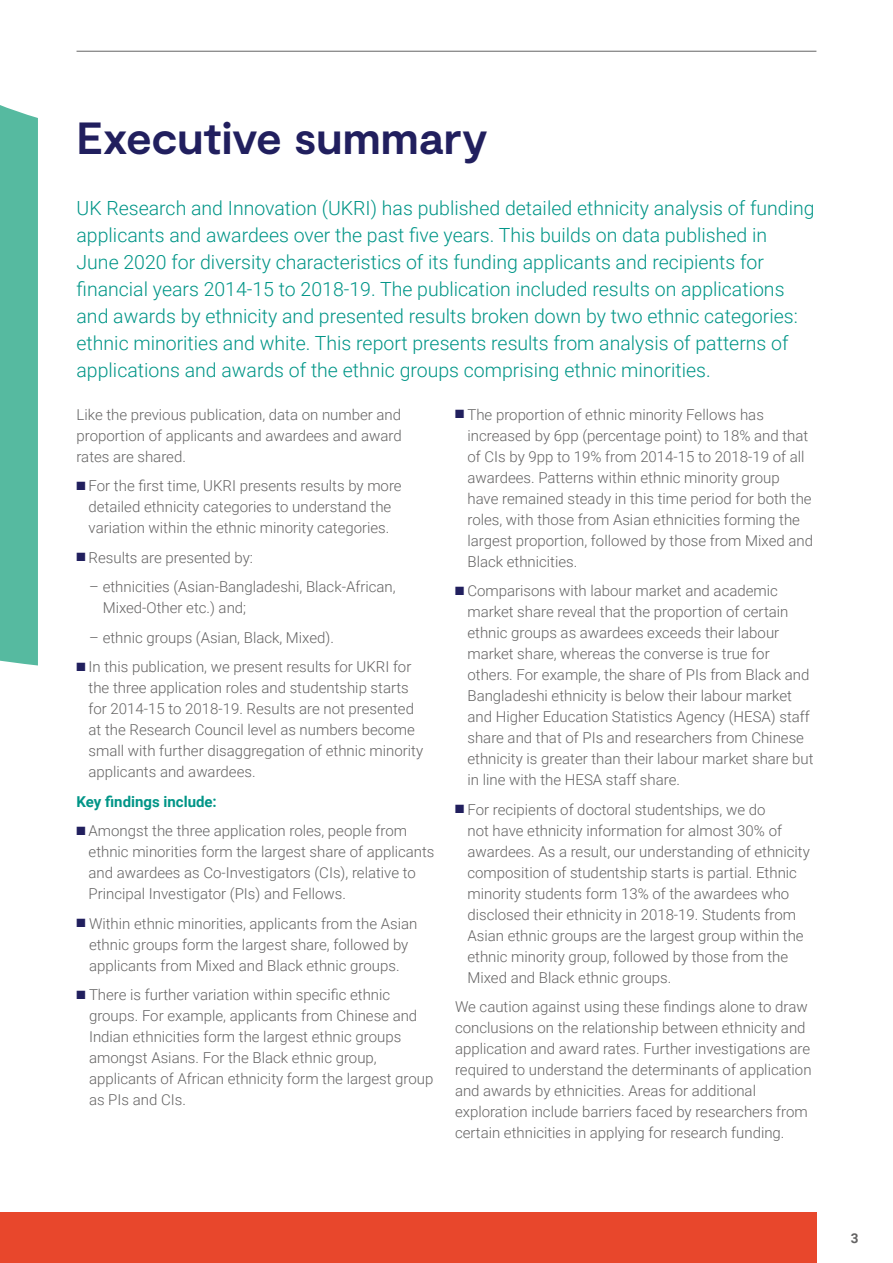
<style>
.page{position:relative;width:893px;height:1263px;background:#fff}
.page>*{position:absolute;margin:0;border:0;box-sizing:border-box;transform-origin:0 0}
.t1{font:700 45px "Moderat";color:#211f5e}
.t2{font:300 19.5px/27px "Roboto";color:#009587}
.Body_copy{font:300 15px/21px "Roboto";color:#646363}
.Body_copy-2{font:700 15px "Roboto";color:#009587}
.t3{font:700 13.5px "Roboto";color:#646363}
.s1{color:#211f5e}
</style>
<div class="page">
<hr style="left:77px;top:51px;width:739px;height:1px;background:#646363">
<div style="left:0;top:1212px;width:816px;height:51px;background:#e8472c"></div>
<div style="left:0;top:105px;width:38px;height:560px;background:#56baa0"></div>
<p class="t1" style="left:77px;top:112px;width:413px">Executive summary</p>
<p class="t2" style="left:77px;top:194px;width:740px">UK Research and Innovation (UKRI) has published detailed ethnicity analysis of funding applicants and awardees over the past five years. This builds on data published in<br>June 2020 for diversity characteristics of its funding applicants and recipients for financial years 2014-15 to 2018-19. The publication included results on applications and awards by ethnicity and presented results broken down by two ethnic categories: ethnic minorities and white. This report presents results from analysis of patterns of applications and awards of the ethnic groups comprising ethnic minorities.</p>
<p class="Body_copy" style="left:77px;top:403px;width:327px;text-align:justify">Like the previous publication, data on number and proportion of applicants and awardees and award rates are shared.</p>
<p class="Body_copy" style="left:77px;top:475px;width:327px;text-align:center"><span class="s1">■</span> For the first time, UKRI presents results by more detailed ethnicity categories to understand the variation within the ethnic minority categories.</p>
<p class="Body_copy" style="left:77px;top:546px;width:178px"><span class="s1">■</span> Results are presented by:</p>
<p class="Body_copy" style="left:103px;top:576px;width:294px;text-indent:-13px">– ethnicities (Asian-Bangladeshi, Black-African,<br>Mixed-Other etc.) and;</p>
<p class="Body_copy" style="left:89px;top:626px;width:246px">– ethnic groups (Asian, Black, Mixed).</p>
<p class="Body_copy" style="left:89px;top:656px;width:336px;text-indent:-12px"><span class="s1">■</span> In this publication, we present results for UKRI for the three application roles and studentship starts for 2014-15 to 2018-19. Results are not presented at the Research Council level as numbers become small with further disaggregation of ethnic minority applicants and awardees.</p>
<p class="Body_copy-2" style="left:77px;top:791px;width:142px">Key findings include:</p>
<p class="Body_copy" style="left:89px;top:820px;width:347px;text-indent:-12px"><span class="s1">■</span> Amongst the three application roles, people from ethnic minorities form the largest share of applicants and awardees as Co-Investigators (CIs), relative to Principal Investigator (PIs) and Fellows.</p>
<p class="Body_copy" style="left:77px;top:912px;width:342px;text-align:center"><span class="s1">■</span> Within ethnic minorities, applicants from the Asian ethnic groups form the largest share, followed by applicants from Mixed and Black ethnic groups.</p>
<p class="Body_copy" style="left:89px;top:984px;width:346px;text-indent:-12px"><span class="s1">■</span> There is further variation within specific ethnic groups. For example, applicants from Chinese and Indian ethnicities form the largest ethnic groups amongst Asians. For the Black ethnic group, applicants of African ethnicity form the largest group as PIs and CIs.</p>
<p class="Body_copy" style="left:467px;top:403px;width:347px;text-indent:-12px"><span class="s1">■</span> The proportion of ethnic minority Fellows has increased by 6pp (percentage point) to 18% and that of CIs by 9pp to 19% from 2014-15 to 2018-19 of all awardees. Patterns within ethnic minority group have remained steady in this time period for both the roles, with those from Asian ethnicities forming the largest proportion, followed by those from Mixed and Black ethnicities.</p>
<p class="Body_copy" style="left:467px;top:580px;width:348px;text-indent:-12px"><span class="s1">■</span> Comparisons with labour market and academic market share reveal that the proportion of certain ethnic groups as awardees exceeds their labour market share, whereas the converse is true for others. For example, the share of PIs from Black and Bangladeshi ethnicity is below their labour market and Higher Education Statistics Agency (HESA) staff share and that of PIs and researchers from Chinese ethnicity is greater than their labour market share but in line with the HESA staff share.</p>
<p class="Body_copy" style="left:467px;top:798px;width:344px;text-indent:-12px"><span class="s1">■</span> For recipients of doctoral studentships, we do<br>not have ethnicity information for almost 30% of awardees. As a result, our understanding of ethnicity composition of studentship starts is partial. Ethnic minority students form 13% of the awardees who disclosed their ethnicity in 2018-19. Students from Asian ethnic groups are the largest group within the ethnic minority group, followed by those from the Mixed and Black ethnic groups.</p>
<p class="Body_copy" style="left:455px;top:996px;width:358px">We caution against using these findings alone to draw conclusions on the relationship between ethnicity and application and award rates. Further investigations are required to understand the determinants of application and awards by ethnicities. Areas for additional exploration include barriers faced by researchers from certain ethnicities in applying for research funding.</p>
<p class="t3" style="left:851px;top:1228px;width:9px">3</p>
</div>
